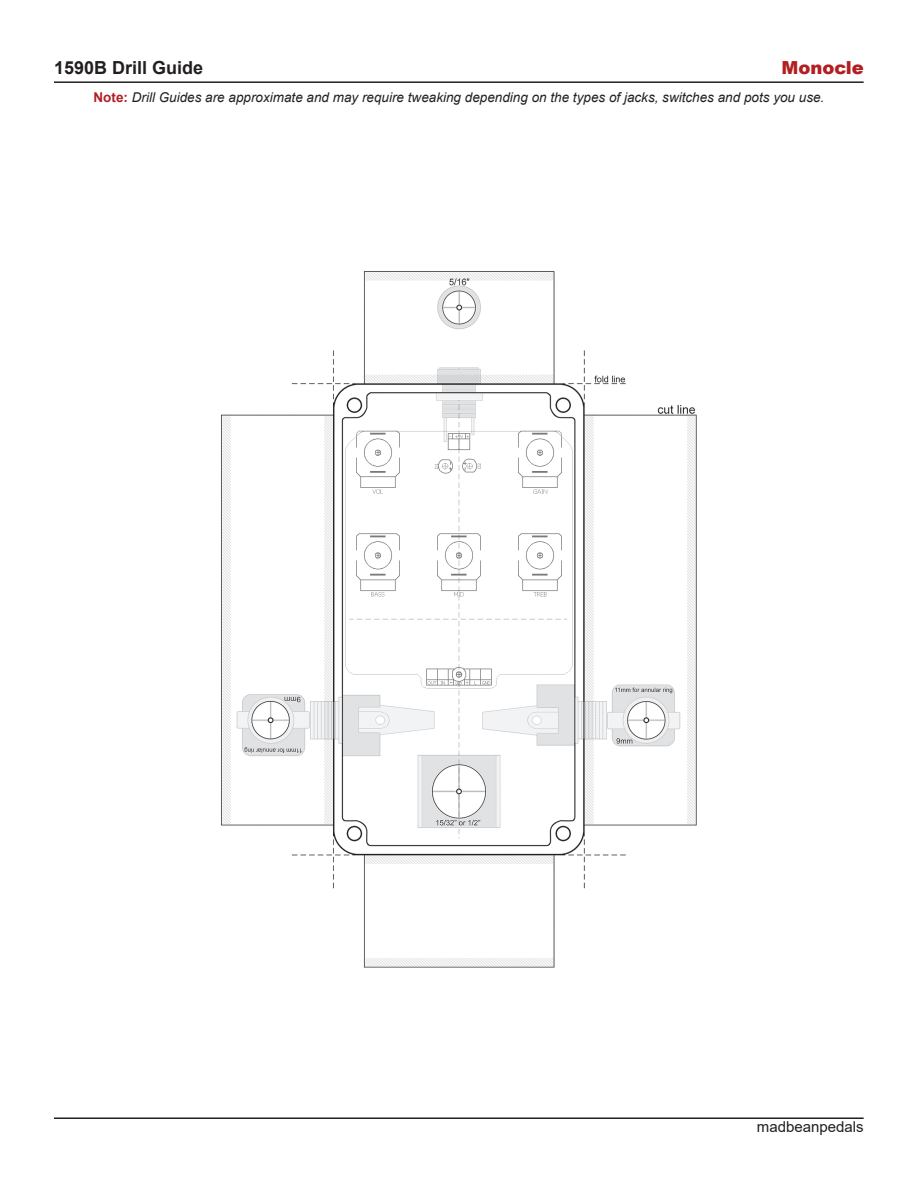
<style>
.page{position:relative;width:918px;height:1188px;background:#fff}
.page>*{position:absolute;margin:0;border:0;box-sizing:border-box;transform-origin:0 0}
.t1{font:700 18px "Arial";color:#231f20}
.t2{font:900 18px "Arial";color:#b21f23}
.t3{font:15px "Arial";color:#231f20}
.t4{font:italic 13.5px "Arial";color:#231f20}
.s1{font-weight:700;font-style:normal;color:#b21f23}
</style>
<div class="page">
<hr style="left:54px;top:81px;width:810px;height:2px;background:#231f20">
<hr style="left:54px;top:1118px;width:810px;height:1px;background:#231f20">
<img style="left:221px;top:271px;width:476px;height:697px">
<p class="t1" style="left:54px;top:55px;width:151px">1590B Drill Guide</p>
<p class="t2" style="left:781px;top:54px;width:84px">Monocle</p>
<p class="t4" style="left:94px;top:88px;width:732px"><span class="s1">Note:</span> Drill Guides are approximate and may require tweaking depending on the types of jacks, switches and pots you use.</p>
<p class="t3" style="left:757px;top:1116px;width:108px">madbeanpedals</p>
</div>
